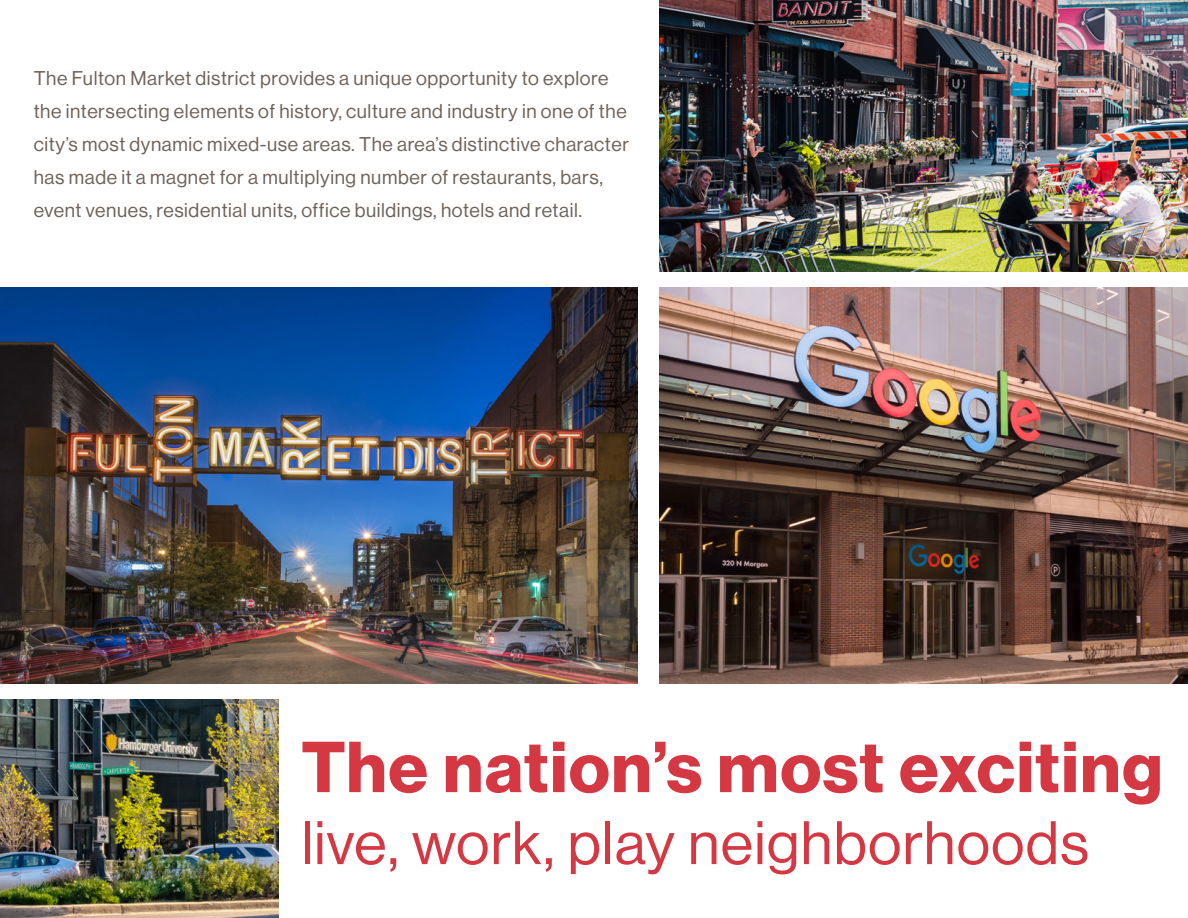
<style>
.page{position:relative;width:1188px;height:918px;background:#fff}
.page>*{position:absolute;margin:0;border:0;box-sizing:border-box;transform-origin:0 0}
.t1{font:70.5px "N Haas Grotesk DS Pro 75 Bd";letter-spacing:.025em;color:#d33843}
.t2{font:60px "N Haas Grotesk DS Pro 55 Rg";letter-spacing:.02em;color:#d33843}
.t3{font:19.5px/33px "N Haas Grotesk DS Pro 55 Rg";letter-spacing:.03em;color:#6e6259}
</style>
<div class="page">
<img style="left:0;top:287px;width:637px;height:397px">
<img style="left:660px;top:287px;width:528px;height:397px">
<img style="left:660px;top:0;width:528px;height:272px">
<img style="left:0;top:700px;width:279px;height:218px">
<p class="t3" style="left:34px;top:62px;width:597px">The Fulton Market district provides a unique opportunity to explore the intersecting elements of history, culture and industry in one of the city’s most dynamic mixed-use areas. The area’s distinctive character has made it a magnet for a multiplying number of restaurants, bars, event venues, residential units, office buildings, hotels and retail.</p>
<p class="t1" style="left:301px;top:726px;width:863px">The nation’s most exciting</p>
<p class="t2" style="left:301px;top:809px;width:789px">live, work, play neighborhoods</p>
</div>
